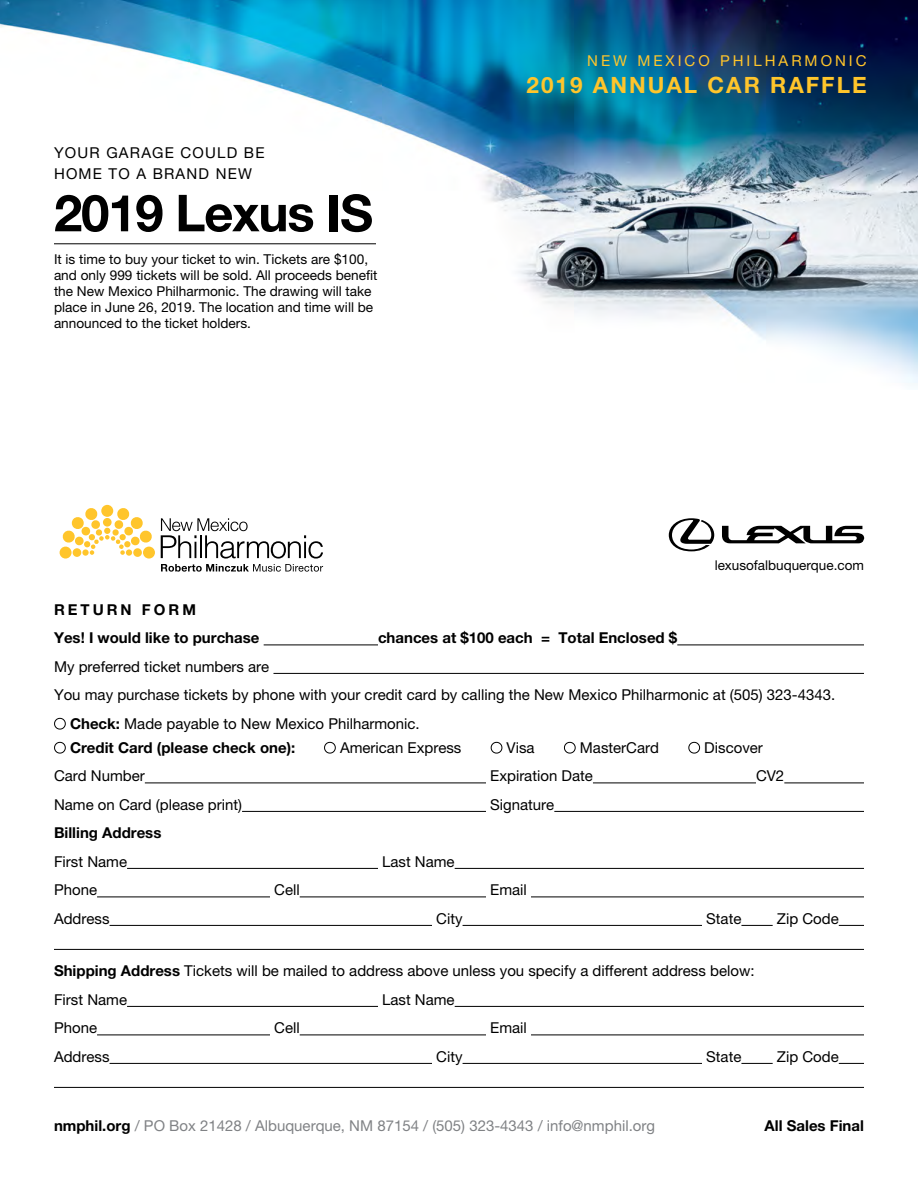
<style>
.page{position:relative;width:918px;height:1188px;background:#fff}
.page>*{position:absolute;margin:0;border:0;box-sizing:border-box;transform-origin:0 0}
.t1{font:700 51px "Helvetica Neue LT Pro";letter-spacing:-.025em;color:#000}
.t2{font:700 22.5px "Helvetica Neue LT Pro";letter-spacing:.09em;color:#ffc52b}
.t3{font:15px/28.5px "Helvetica Neue LT Pro";color:#000}
.t4{font:700 15px/28.5px "Helvetica Neue LT Pro";color:#000}
.t5{font:15px "Helvetica Neue LT Pro";color:#808285}
.t6{font:15px/21px "Helvetica Neue LT Pro";letter-spacing:.08em;color:#000}
.t7{font:15px "Helvetica Neue LT Pro";letter-spacing:.2em;color:#ffc52b}
.t8{font:13.65px/15.9px "Helvetica Neue LT Pro";color:#000}
.t9{font:13.5px "Helvetica Neue LT Pro";color:#000}
.s1{font-weight:700}
.s2{font-weight:700;color:#000}
</style>
<div class="page">
<img style="left:0;top:0;width:918px;height:385px">
<hr style="left:264px;top:645px;width:114px;height:1px;background:#000">
<hr style="left:677px;top:645px;width:187px;height:1px;background:#000">
<hr style="left:273px;top:673px;width:591px;height:1px;background:#000">
<hr style="left:145px;top:783px;width:341px;height:1px;background:#000">
<hr style="left:593px;top:783px;width:163px;height:1px;background:#000">
<hr style="left:784px;top:783px;width:80px;height:1px;background:#000">
<hr style="left:242px;top:811px;width:244px;height:1px;background:#000">
<hr style="left:554px;top:811px;width:310px;height:1px;background:#000">
<hr style="left:127px;top:868px;width:251px;height:1px;background:#000">
<hr style="left:455px;top:868px;width:409px;height:1px;background:#000">
<hr style="left:97px;top:897px;width:173px;height:1px;background:#000">
<hr style="left:300px;top:897px;width:186px;height:1px;background:#000">
<hr style="left:531px;top:897px;width:333px;height:1px;background:#000">
<hr style="left:110px;top:925px;width:322px;height:1px;background:#000">
<hr style="left:463px;top:925px;width:239px;height:1px;background:#000">
<hr style="left:741px;top:925px;width:32px;height:1px;background:#000">
<svg style="left:839px;top:925px;width:25px;height:1px"></svg>
<hr style="left:54px;top:949px;width:810px;height:1px;background:#000">
<hr style="left:127px;top:1006px;width:251px;height:1px;background:#000">
<hr style="left:455px;top:1006px;width:409px;height:1px;background:#000">
<hr style="left:97px;top:1035px;width:173px;height:1px;background:#000">
<hr style="left:300px;top:1035px;width:186px;height:1px;background:#000">
<hr style="left:531px;top:1035px;width:333px;height:1px;background:#000">
<hr style="left:110px;top:1063px;width:322px;height:1px;background:#000">
<hr style="left:463px;top:1063px;width:239px;height:1px;background:#000">
<hr style="left:741px;top:1063px;width:32px;height:1px;background:#000">
<svg style="left:839px;top:1063px;width:25px;height:1px"></svg>
<hr style="left:54px;top:1087px;width:810px;height:1px;background:#000">
<svg style="left:54px;top:718px;width:12px;height:12px"></svg>
<svg style="left:54px;top:742px;width:12px;height:12px"></svg>
<svg style="left:324px;top:742px;width:12px;height:12px"></svg>
<svg style="left:490px;top:742px;width:13px;height:12px"></svg>
<svg style="left:564px;top:742px;width:12px;height:12px"></svg>
<svg style="left:688px;top:742px;width:12px;height:12px"></svg>
<svg style="left:60px;top:547px;width:12px;height:12px"></svg>
<svg style="left:143px;top:547px;width:12px;height:12px"></svg>
<svg style="left:133px;top:548px;width:9px;height:9px"></svg>
<div style="left:101px;top:505px;width:12px;height:12px;background:#ffc52b;border-radius:50%"></div>
<svg style="left:62px;top:507px;width:91px;height:48px"></svg>
<svg style="left:161px;top:518px;width:162px;height:54px"></svg>
<svg style="left:722px;top:526px;width:142px;height:18px"></svg>
<svg style="left:669px;top:518px;width:45px;height:33px"></svg>
<hr style="left:54px;top:243px;width:322px;height:1px;background:#000">
<p class="t6" style="left:54px;top:142px;width:212px">YOUR GARAGE COULD BE<br>HOME TO A BRAND NEW</p>
<h1 class="t1" style="left:54px;top:182px;width:321px">2019 Lexus IS</h1>
<p class="t8" style="left:54px;top:251px;width:325px">It is time to buy your ticket to win. Tickets are $100, and only 999 tickets will be sold. All proceeds benefit the New Mexico Philharmonic. The drawing will take place in June 26, 2019. The location and time will be announced to the ticket holders.</p>
<p class="t7" style="left:587px;top:51px;width:281px">NEW MEXICO PHILHARMONIC</p>
<h2 class="t2" style="left:527px;top:71px;width:342px">2019 ANNUAL CAR RAFFLE</h2>
<p class="t9" style="left:715px;top:557px;width:151px">lexusofalbuquerque.com</p>
<p class="t4" style="left:54px;top:595px;width:207px">RETURN FORM<br>Yes! I would like to purchase</p>
<p class="t4" style="left:378px;top:623px;width:301px">chances at $100 each = Total Enclosed $</p>
<p class="t3" style="left:54px;top:652px;width:217px">My preferred ticket numbers are</p>
<p class="t3" style="left:54px;top:681px;width:783px">You may purchase tickets by phone with your credit card by calling the New Mexico Philharmonic at (505) 323-4343.</p>
<p class="t3" style="left:70px;top:709px;width:351px"><span class="s1">Check:</span> Made payable to New Mexico Philharmonic.</p>
<p class="t4" style="left:70px;top:733px;width:227px">Credit Card (please check one):</p>
<p class="t3" style="left:340px;top:733px;width:123px">American Express</p>
<p class="t3" style="left:507px;top:733px;width:30px">Visa</p>
<p class="t3" style="left:580px;top:733px;width:81px">MasterCard</p>
<p class="t3" style="left:704px;top:733px;width:60px">Discover</p>
<p class="t3" style="left:54px;top:762px;width:92px">Card Number</p>
<p class="t3" style="left:490px;top:762px;width:104px">Expiration Date</p>
<p class="t3" style="left:756px;top:762px;width:30px">CV2</p>
<p class="t3" style="left:54px;top:790px;width:190px">Name on Card (please print)</p>
<p class="t3" style="left:490px;top:790px;width:66px">Signature</p>
<p class="t4" style="left:54px;top:818px;width:109px">Billing Address</p>
<p class="t3" style="left:54px;top:847px;width:75px">First Name</p>
<p class="t3" style="left:382px;top:847px;width:74px">Last Name</p>
<p class="t3" style="left:54px;top:876px;width:45px">Phone</p>
<p class="t3" style="left:274px;top:876px;width:27px">Cell</p>
<p class="t3" style="left:490px;top:876px;width:38px">Email</p>
<p class="t3" style="left:54px;top:904px;width:57px">Address</p>
<p class="t3" style="left:436px;top:904px;width:28px">City</p>
<p class="t3" style="left:706px;top:904px;width:37px">State</p>
<p class="t3" style="left:777px;top:904px;width:63px">Zip Code</p>
<p class="t3" style="left:54px;top:957px;width:702px"><span class="s1">Shipping Address</span> Tickets will be mailed to address above unless you specify a different address below:<br>First Name</p>
<p class="t3" style="left:382px;top:985px;width:74px">Last Name</p>
<p class="t3" style="left:54px;top:1014px;width:45px">Phone</p>
<p class="t3" style="left:274px;top:1014px;width:27px">Cell</p>
<p class="t3" style="left:490px;top:1014px;width:38px">Email</p>
<p class="t3" style="left:54px;top:1042px;width:57px">Address</p>
<p class="t3" style="left:436px;top:1042px;width:28px">City</p>
<p class="t3" style="left:706px;top:1042px;width:37px">State</p>
<p class="t3" style="left:777px;top:1042px;width:63px">Zip Code</p>
<p class="t5" style="left:54px;top:1117px;width:603px"><span class="s2">nmphil.org</span> / PO Box 21428 / Albuquerque, NM 87154 / (505) 323-4343 / info@nmphil.org</p>
<p class="t4" style="left:765px;top:1111px;width:101px">All Sales Final</p>
</div>
